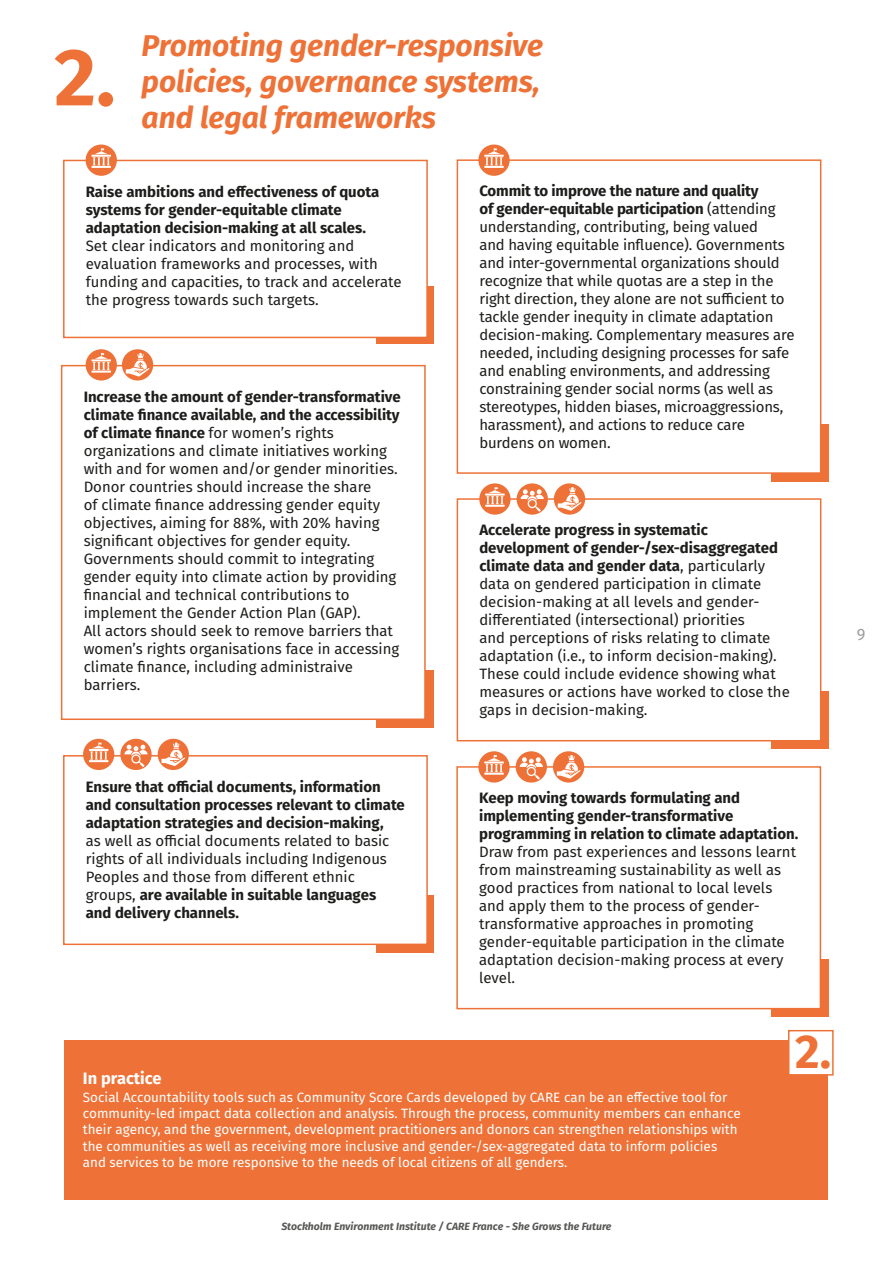
<style>
.page{position:relative;width:893px;height:1263px;background:#fff}
.page>*{position:absolute;margin:0;border:0;box-sizing:border-box;transform-origin:0 0}
.t1{font:700 81px "Fira Sans";color:#ee7237}
.t2{font:700 47.4px "Fira Sans";color:#ee7237}
.t3{font:italic 700 30px/36px "Fira Sans";color:#ee7237}
.t4{font:700 16.5px "Fira Sans";color:#fff}
.t5{font:16.5px "Fira Sans";color:#9d9d9d}
.t6{font:15px/18px "Fira Sans";color:#1d1d1b}
.t7{font:700 15px/18px "Fira Sans";color:#1d1d1b}
.t8{font:13.5px/16.2px "Fira Sans";color:#fff}
.t9{font:italic 700 10.5px "Fira Sans";color:#575756}
.s1{font-weight:700}
.s2{font-weight:400}
</style>
<div class="page">
<div style="left:376px;top:286px;width:58px;height:58px;background:#ee7237"></div>
<div style="left:376px;top:670px;width:58px;height:57px;background:#ee7237"></div>
<div style="left:376px;top:895px;width:58px;height:58px;background:#ee7237"></div>
<div style="left:772px;top:960px;width:57px;height:57px;background:#ee7237"></div>
<div style="left:772px;top:692px;width:57px;height:57px;background:#ee7237"></div>
<div style="left:772px;top:424px;width:57px;height:57px;background:#ee7237"></div>
<div style="left:64px;top:160px;width:363px;height:177px;background:#fff"></div>
<div style="left:63px;top:160px;width:365px;height:178px;border:2px solid #ee7237"></div>
<div style="left:457px;top:160px;width:364px;height:313px;background:#fff"></div>
<div style="left:457px;top:159px;width:364px;height:315px;border:2px solid #ee7237"></div>
<div style="left:62px;top:366px;width:363px;height:353px;background:#fff"></div>
<div style="left:61px;top:365px;width:365px;height:355px;border:2px solid #ee7237"></div>
<div style="left:457px;top:767px;width:363px;height:241px;background:#fff"></div>
<div style="left:456px;top:766px;width:365px;height:243px;border:2px solid #ee7237"></div>
<div style="left:64px;top:756px;width:363px;height:188px;background:#fff"></div>
<div style="left:63px;top:755px;width:365px;height:190px;border:2px solid #ee7237"></div>
<div style="left:457px;top:499px;width:364px;height:242px;background:#fff"></div>
<div style="left:457px;top:498px;width:364px;height:243px;border:2px solid #ee7237"></div>
<div style="left:65px;top:1040px;width:763px;height:159px;background:#ee7237"></div>
<div style="left:83px;top:739px;width:31px;height:31px;background:#ee7237;border-radius:50%"></div>
<svg style="left:89px;top:742px;width:19px;height:20px"></svg>
<div style="left:479px;top:483px;width:32px;height:32px;background:#ee7237;border-radius:50%"></div>
<svg style="left:485px;top:487px;width:20px;height:20px"></svg>
<div style="left:478px;top:751px;width:32px;height:31px;background:#ee7237;border-radius:50%"></div>
<svg style="left:484px;top:755px;width:20px;height:20px"></svg>
<div style="left:86px;top:145px;width:31px;height:31px;background:#ee7237;border-radius:50%"></div>
<svg style="left:92px;top:148px;width:19px;height:20px"></svg>
<div style="left:478px;top:145px;width:32px;height:31px;background:#ee7237;border-radius:50%"></div>
<svg style="left:484px;top:148px;width:20px;height:20px"></svg>
<div style="left:120px;top:739px;width:32px;height:31px;background:#ee7237;border-radius:50%"></div>
<svg style="left:124px;top:745px;width:24px;height:22px"></svg>
<div style="left:517px;top:483px;width:31px;height:32px;background:#ee7237;border-radius:50%"></div>
<svg style="left:521px;top:489px;width:23px;height:23px"></svg>
<div style="left:516px;top:751px;width:31px;height:31px;background:#ee7237;border-radius:50%"></div>
<svg style="left:520px;top:757px;width:23px;height:23px"></svg>
<div style="left:158px;top:739px;width:31px;height:31px;background:#ee7237;border-radius:50%"></div>
<svg style="left:161px;top:742px;width:24px;height:24px"></svg>
<svg style="left:554px;top:483px;width:31px;height:32px"></svg>
<svg style="left:558px;top:487px;width:23px;height:24px"></svg>
<div style="left:553px;top:751px;width:31px;height:31px;background:#ee7237;border-radius:50%"></div>
<svg style="left:557px;top:755px;width:23px;height:24px"></svg>
<div style="left:788px;top:1030px;width:46px;height:45px;background:#fff;border:2px solid #ee7237"></div>
<div style="left:86px;top:349px;width:31px;height:31px;background:#ee7237;border-radius:50%"></div>
<svg style="left:92px;top:353px;width:19px;height:20px"></svg>
<div style="left:122px;top:349px;width:31px;height:31px;background:#ee7237;border-radius:50%"></div>
<svg style="left:126px;top:353px;width:23px;height:24px"></svg>
<p class="t1" style="left:54px;top:9px;width:63px">2.</p>
<p class="t3" style="left:142px;top:25px;width:403px">Promoting gender-responsive policies, governance systems,</p>
<p class="t3" style="left:142px;top:97px;width:296px">and legal frameworks</p>
<p class="t6" style="left:86px;top:182px;width:317px"><span class="s1">Raise ambitions and effectiveness of quota systems for gender-equitable climate adaptation decision-making at all scales.<br></span>Set clear indicators and monitoring and evaluation frameworks and processes, with funding and capacities, to track and accelerate the progress towards such targets.</p>
<p class="t6" style="left:479px;top:182px;width:317px"><span class="s1">Commit to improve the nature and quality<br>of gender-equitable participation</span> (attending understanding, contributing, being valued<br>and having equitable influence). Governments and inter-governmental organizations should recognize that while quotas are a step in the right direction, they alone are not sufficient to tackle gender inequity in climate adaptation decision-making. Complementary measures are needed, including designing processes for safe and enabling environments, and addressing constraining gender social norms (as well as stereotypes, hidden biases, microaggressions, harassment), and actions to reduce care burdens on women.</p>
<p class="t6" style="left:84px;top:387px;width:319px"><span class="s1">Increase the amount of gender-transformative climate finance available, and the accessibility of climate finance</span> for women’s rights organizations and climate initiatives working with and for women and/or gender minorities.<br>Donor countries should increase the share<br>of climate finance addressing gender equity objectives, aiming for 88%, with 20% having significant objectives for gender equity.<br>Governments should commit to integrating gender equity into climate action by providing financial and technical contributions to implement the Gender Action Plan (GAP).<br>All actors should seek to remove barriers that women’s rights organisations face in accessing climate finance, including administraive barriers.</p>
<p class="t6" style="left:479px;top:520px;width:312px"><span class="s1">Accelerate progress in systematic development of gender-/sex-disaggregated climate data and gender data</span>, particularly data on gendered participation in climate decision-making at all levels and gender&shy;differentiated (intersectional) priorities<br>and perceptions of risks relating to climate adaptation (i.e., to inform decision-making).<br>These could include evidence showing what measures or actions have worked to close the gaps in decision-making.</p>
<p class="t7" style="left:86px;top:776px;width:321px">Ensure that official documents, information and consultation processes relevant to climate adaptation strategies and decision-making,<br><span class="s2">as well as official documents related to basic rights of all individuals including Indigenous Peoples and those from different ethnic groups,</span> are available in suitable languages and delivery channels.</p>
<p class="t6" style="left:479px;top:788px;width:321px"><span class="s1">Keep moving towards formulating and implementing gender-transformative programming in relation to climate adaptation.<br></span>Draw from past experiences and lessons learnt from mainstreaming sustainability as well as good practices from national to local levels and apply them to the process of gender&shy;transformative approaches in promoting gender-equitable participation in the climate adaptation decision-making process at every level.</p>
<p class="t4" style="left:83px;top:1064px;width:80px">In practice</p>
<p class="t8" style="left:83px;top:1089px;width:659px">Social Accountability tools such as Community Score Cards developed by CARE can be an effective tool for community-led impact data collection and analysis. Through the process, community members can enhance their agency, and the government, development practitioners and donors can strengthen relationships with the communities as well as receiving more inclusive and gender-/sex-aggregated data to inform policies and services to be more responsive to the needs of local citizens of all genders.</p>
<p class="t9" style="left:281px;top:1218px;width:332px">Stockholm Environment Institute / CARE France - She Grows the Future</p>
<p class="t2" style="left:795px;top:1012px;width:37px">2.</p>
<p class="t5" style="left:857px;top:621px;width:10px">9</p>
</div>
